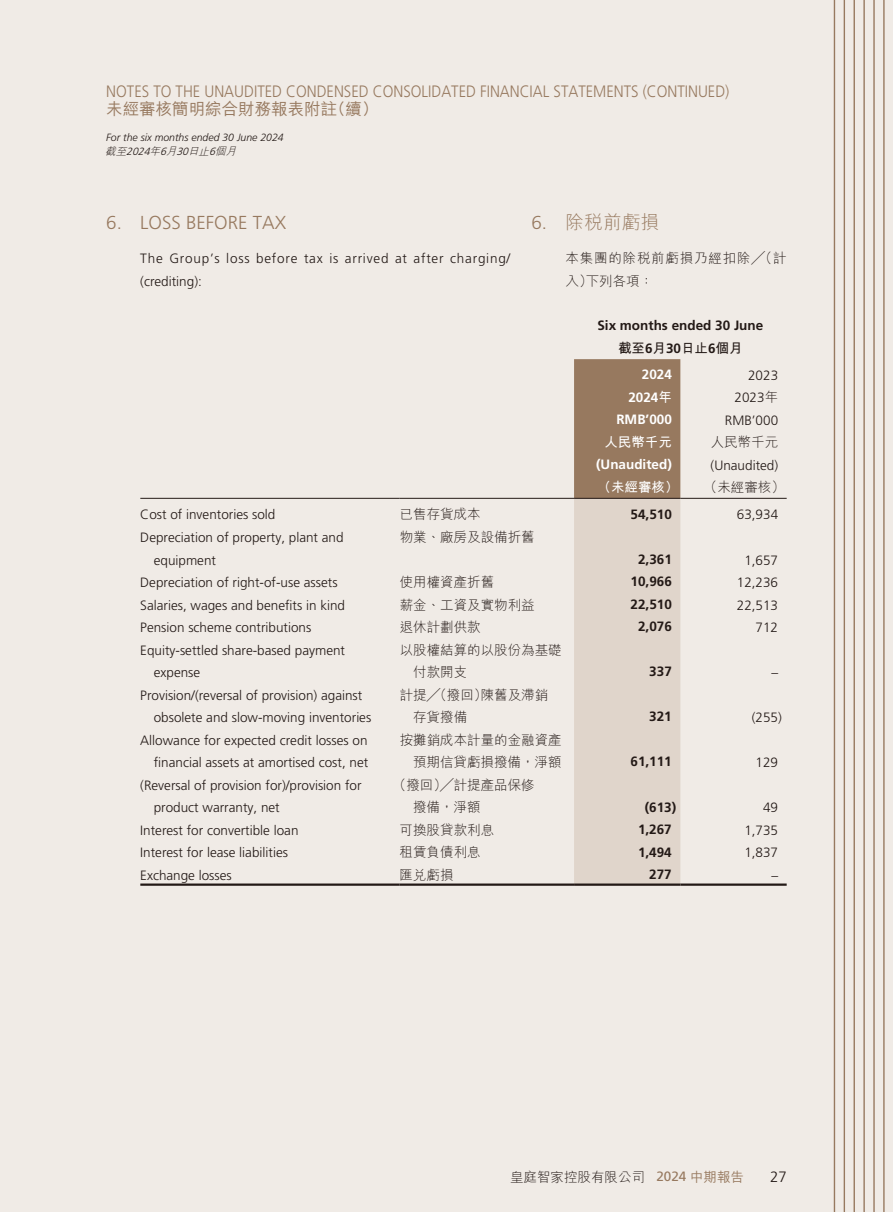
<style>
.page{position:relative;width:893px;height:1212px;background:#f0ebe6}
.page>*{position:absolute;margin:0;border:0;box-sizing:border-box;transform-origin:0 0}
.t1{font:300 18.75px "Frutiger LT Std";color:#97795f}
.t2{font:300 18.75px "M Hei HK";color:#97795f}
.t3{font:300 16.5px "Frutiger LT Std";color:#97795f;scale:.9 1}
.t4{font:500 16.5px "M Hei HK";color:#97795f}
.t5{font:300 15px "Frutiger LT Std";color:#231916}
.t6{font:300 13.5px/22.5px "Frutiger LT Std";color:#231916}
.t7{font:300 13.5px/22.5px "M Hei HK";color:#231916}
.t8{font:700 13.5px "Frutiger LT Std";color:#231916}
.t9{font:300 13.5px/22.5px "Frutiger LT Std";letter-spacing:.055em;color:#231916}
.t10{font:700 13.5px "Frutiger LT Std";color:#fff}
.t11{font:300 13.5px/22.5px "M Hei HK";letter-spacing:.06em;color:#231916}
.t12{font:700 13.5px "M Hei HK";color:#231916}
.t13{font:700 13.5px "M Hei HK";color:#fff}
.t14{font:italic 300 10.5px "Frutiger LT Std";color:#231916}
.t15{font:italic 300 10.5px "M Hei HK";color:#231916}
.s1{font-family:"Frutiger LT Std"}
.s2{font-family:"M Hei HK"}
.s3{font-family:"Frutiger LT Std";font-weight:400;color:#97795f}
.s4{font-weight:500;color:#97795f}
</style>
<div class="page">
<hr style="left:883px;top:0;width:2px;height:1212px;background:#97795f">
<hr style="left:873px;top:0;width:2px;height:1212px;background:#97795f">
<hr style="left:863px;top:0;width:2px;height:1212px;background:#97795f">
<hr style="left:853px;top:0;width:2px;height:1212px;background:#97795f">
<hr style="left:844px;top:0;width:1px;height:1212px;background:#97795f">
<hr style="left:834px;top:0;width:1px;height:1212px;background:#97795f">
<svg style="left:574px;top:359px;width:106px;height:524px;background:#ccbcae"></svg>
<hr style="left:140px;top:498px;width:260px;height:1px;background:#231916">
<hr style="left:400px;top:498px;width:174px;height:1px;background:#231916">
<hr style="left:574px;top:498px;width:106px;height:1px;background:#231916">
<hr style="left:680px;top:498px;width:107px;height:1px;background:#231916">
<hr style="left:140px;top:883px;width:260px;height:3px;background:#231916">
<hr style="left:400px;top:883px;width:174px;height:3px;background:#231916">
<hr style="left:574px;top:883px;width:106px;height:3px;background:#231916">
<hr style="left:680px;top:883px;width:107px;height:3px;background:#231916">
<p class="t3" style="left:106px;top:82px;width:694px">NOTES TO THE UNAUDITED CONDENSED CONSOLIDATED FINANCIAL STATEMENTS (CONTINUED)</p>
<p class="t4" style="left:106px;top:97px;width:274px">未經審核簡明綜合財務報表附註（續）</p>
<p class="t14" style="left:106px;top:131px;width:179px">For the six months ended 30 June 2024</p>
<p class="t15" style="left:105px;top:145px;width:135px">截至<span class="s1">2024</span>年<span class="s1">6</span>月<span class="s1">30</span>日止<span class="s1">6</span>個月</p>
<h1 class="t1" style="left:106px;top:212px;width:181px">6. LOSS BEFORE TAX</h1>
<p class="t9" style="left:140px;top:247px;width:372px">The Group’s loss before tax is arrived at after charging/ (crediting):</p>
<h1 class="t2" style="left:531px;top:213px;width:129px"><span class="s1">6.</span> 除稅前虧損</h1>
<p class="t11" style="left:566px;top:247px;width:223px">本集團的除稅前虧損乃經扣除╱（計入）下列各項：</p>
<p class="t8" style="left:597px;top:317px;width:167px">Six months ended 30 June</p>
<p class="t12" style="left:618px;top:338px;width:126px">截至<span class="s1">6</span>月<span class="s1">30</span>日止<span class="s1">6</span>個月</p>
<p class="t10" style="left:642px;top:367px;width:32px">2024</p>
<p class="t6" style="left:748px;top:364px;width:32px">2023</p>
<p class="t10" style="left:628px;top:390px;width:45px">2024<span class="s2">年</span></p>
<p class="t6" style="left:735px;top:387px;width:45px">2023<span class="s2">年</span></p>
<p class="t10" style="left:616px;top:412px;width:57px">RMB’000</p>
<p class="t6" style="left:725px;top:409px;width:55px">RMB’000</p>
<p class="t13" style="left:604px;top:433px;width:69px">人民幣千元</p>
<p class="t7" style="left:711px;top:431px;width:69px">人民幣千元</p>
<p class="t10" style="left:596px;top:457px;width:77px">(Unaudited)</p>
<p class="t6" style="left:711px;top:454px;width:69px">(Unaudited)</p>
<p class="t13" style="left:598px;top:478px;width:82px">（未經審核）</p>
<p class="t7" style="left:704px;top:476px;width:83px">（未經審核）</p>
<p class="t6" style="left:140px;top:504px;width:137px">Cost of inventories sold</p>
<p class="t7" style="left:400px;top:503px;width:82px">已售存貨成本</p>
<p class="t8" style="left:631px;top:506px;width:43px">54,510</p>
<p class="t6" style="left:737px;top:504px;width:43px">63,934</p>
<p class="t6" style="left:154px;top:526px;width:191px;text-indent:-13px">Depreciation of property, plant and equipment</p>
<p class="t7" style="left:400px;top:526px;width:136px">物業、廠房及設備折舊</p>
<p class="t8" style="left:638px;top:551px;width:35px">2,361</p>
<p class="t6" style="left:744px;top:549px;width:35px">1,657</p>
<p class="t6" style="left:140px;top:571px;width:199px">Depreciation of right-of-use assets</p>
<p class="t7" style="left:400px;top:571px;width:96px">使用權資產折舊</p>
<p class="t8" style="left:631px;top:574px;width:43px">10,966</p>
<p class="t6" style="left:737px;top:571px;width:43px">12,236</p>
<p class="t6" style="left:140px;top:594px;width:206px">Salaries, wages and benefits in kind</p>
<p class="t7" style="left:400px;top:593px;width:136px">薪金、工資及實物利益</p>
<p class="t8" style="left:631px;top:596px;width:43px">22,510</p>
<p class="t6" style="left:737px;top:594px;width:43px">22,513</p>
<p class="t6" style="left:140px;top:616px;width:173px">Pension scheme contributions</p>
<p class="t7" style="left:400px;top:616px;width:82px">退休計劃供款</p>
<p class="t8" style="left:638px;top:619px;width:35px">2,076</p>
<p class="t6" style="left:756px;top:616px;width:24px">712</p>
<p class="t6" style="left:154px;top:639px;width:193px;text-indent:-13px">Equity-settled share-based payment expense</p>
<p class="t7" style="left:413px;top:638px;width:150px;text-indent:-13px">以股權結算的以股份為基礎付款開支</p>
<p class="t8" style="left:649px;top:664px;width:24px">337</p>
<p class="t6" style="left:771px;top:661px;width:8px">–</p>
<p class="t6" style="left:154px;top:684px;width:219px;text-indent:-13px">Provision/(reversal of provision) against obsolete and slow-moving inventories</p>
<p class="t7" style="left:413px;top:683px;width:137px;text-indent:-13px">計提╱（撥回）陳舊及滯銷存貨撥備</p>
<p class="t6" style="left:140px;top:729px;width:229px;text-align:right">Allowance for expected credit losses on financial assets at amortised cost, net</p>
<p class="t7" style="left:400px;top:728px;width:163px;text-align:right">按攤銷成本計量的金融資產預期信貸虧損撥備，淨額</p>
<p class="t6" style="left:154px;top:774px;width:209px;text-indent:-13px">(Reversal of provision for)/provision for product warranty, net</p>
<p class="t7" style="left:413px;top:773px;width:123px;text-indent:-20px">（撥回）╱計提產品保修撥備，淨額</p>
<p class="t8" style="left:649px;top:709px;width:24px">321</p>
<p class="t6" style="left:752px;top:706px;width:32px">(255)</p>
<p class="t8" style="left:630px;top:754px;width:43px">61,111</p>
<p class="t6" style="left:756px;top:751px;width:24px">129</p>
<p class="t8" style="left:645px;top:799px;width:33px">(613)</p>
<p class="t6" style="left:763px;top:796px;width:17px">49</p>
<p class="t6" style="left:140px;top:819px;width:160px">Interest for convertible loan</p>
<p class="t7" style="left:400px;top:818px;width:96px">可換股貸款利息</p>
<p class="t8" style="left:638px;top:821px;width:35px">1,267</p>
<p class="t6" style="left:744px;top:819px;width:35px">1,735</p>
<p class="t6" style="left:140px;top:841px;width:149px">Interest for lease liabilities</p>
<p class="t7" style="left:400px;top:841px;width:82px">租賃負債利息</p>
<p class="t8" style="left:638px;top:844px;width:35px">1,494</p>
<p class="t6" style="left:744px;top:841px;width:35px">1,837</p>
<p class="t6" style="left:140px;top:864px;width:93px">Exchange losses</p>
<p class="t7" style="left:400px;top:863px;width:55px">匯兌虧損</p>
<p class="t8" style="left:649px;top:866px;width:24px">277</p>
<p class="t6" style="left:771px;top:864px;width:8px">–</p>
<p class="t7" style="left:510px;top:1165px;width:236px">皇庭智家控股有限公司 <span class="s3">2024</span> <span class="s4">中期報告</span></p>
<p class="t5" style="left:770px;top:1168px;width:18px">27</p>
</div>
